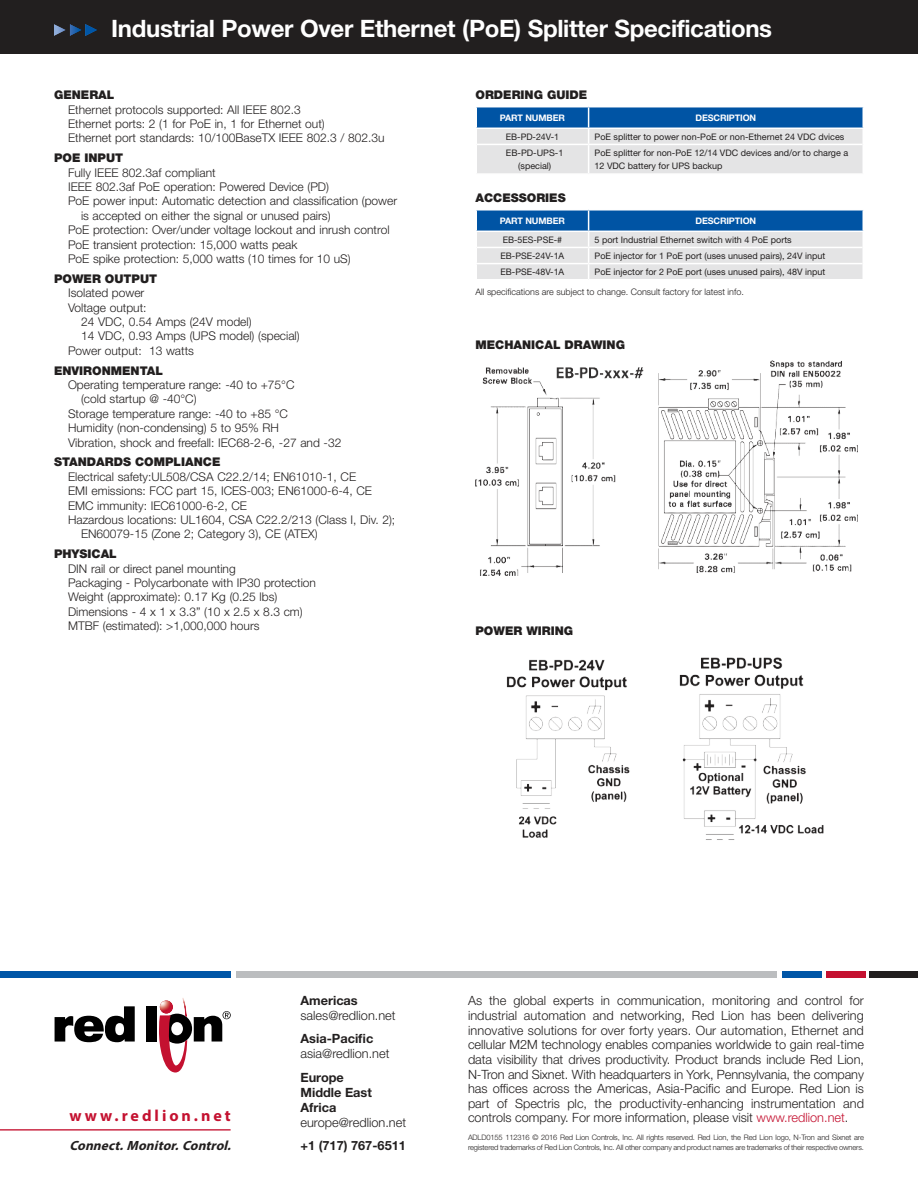
<style>
.page{position:relative;width:918px;height:1188px;background:#fff}
.page>*{position:absolute;margin:0;border:0;box-sizing:border-box;transform-origin:0 0}
.t1{font:700 24px "Helvetica Neue LT Std";letter-spacing:-.015em;color:#fff}
.t2{font:700 16.05px "Myriad Pro";letter-spacing:.185em;color:#c41130}
.t3{font:italic 700 13.35px "Myriad Pro";color:#221f1f}
.t4{font:300 12.75px/14.7px "Helvetica Neue LT Std";color:#221f1f;text-align:justify}
.t5{font:700 12.75px/15px "Helvetica Neue LT Std";color:#221f1f}
.t6{font:300 12px/14.4px "Helvetica Neue LT Std";color:#221f1f}
.t7{font:900 12px "Helvetica Neue LT Std";color:#221f1f}
.t8{font:9px/13.5px "Helvetica Neue LT Std";color:#221f1f;text-align:center}
.t9{font:300 9px "Helvetica Neue LT Std";color:#221f1f}
.t10{font:700 9px "Helvetica Neue LT Std";letter-spacing:-.015em;color:#fff}
.t11{font:300 7.5px/10.5px "Helvetica Neue LT Std";letter-spacing:-.02em;color:#221f1f}
.s1{color:#c41130}
</style>
<div class="page">
<div style="left:0;top:0;width:918px;height:54px;background:#221f1f"></div>
<img style="left:476px;top:361px;width:382px;height:214px">
<img style="left:506px;top:657px;width:318px;height:183px">
<svg style="left:476px;top:107px;width:388px;height:66px;background:#a0b9d2"></svg>
<hr style="left:589px;top:144px;width:274px;height:1px;background:#fff">
<svg style="left:476px;top:211px;width:388px;height:68px;background:#a4bcd4"></svg>
<hr style="left:589px;top:263px;width:274px;height:1px;background:#fff">
<svg style="left:159px;top:1002px;width:72px;height:71px"></svg>
<svg style="left:55px;top:1006px;width:80px;height:36px"></svg>
<div style="left:146px;top:1006px;width:11px;height:36px;background:#000"></div>
<img style="left:181px;top:998px;width:6px;height:19px">
<svg style="left:54px;top:24px;width:43px;height:12px"></svg>
<hr style="left:0;top:1129px;width:231px;height:2px;background:#c41130">
<div style="left:236px;top:971px;width:541px;height:7px;background:#bbbdbf"></div>
<div style="left:0;top:971px;width:231px;height:7px;background:#0056a7"></div>
<div style="left:826px;top:971px;width:39px;height:7px;background:#c41130"></div>
<div style="left:782px;top:971px;width:40px;height:7px;background:#0056a7"></div>
<div style="left:870px;top:971px;width:48px;height:7px;background:#221f1f"></div>
<h1 class="t1" style="left:111px;top:20px;width:662px">Industrial Power Over Ethernet (PoE) Splitter Specifications</h1>
<p class="t7" style="left:54px;top:88px;width:62px">GENERAL</p>
<p class="t6" style="left:68px;top:103px;width:318px">Ethernet protocols supported: All IEEE 802.3<br>Ethernet ports: 2 (1 for PoE in, 1 for Ethernet out)<br>Ethernet port standards: 10/100BaseTX IEEE 802.3 / 802.3u</p>
<p class="t7" style="left:54px;top:151px;width:71px">POE INPUT</p>
<p class="t6" style="left:68px;top:166px;width:149px">Fully IEEE 802.3af compliant</p>
<p class="t6" style="left:68px;top:181px;width:263px">IEEE 802.3af PoE operation: Powered Device (PD)</p>
<p class="t6" style="left:68px;top:195px;width:331px">PoE power input: Automatic detection and classification (power</p>
<p class="t6" style="left:81px;top:209px;width:251px">is accepted on either the signal or unused pairs)</p>
<p class="t6" style="left:68px;top:224px;width:323px">PoE protection: Over/under voltage lockout and inrush control</p>
<p class="t6" style="left:68px;top:238px;width:231px">PoE transient protection: 15,000 watts peak</p>
<p class="t6" style="left:68px;top:253px;width:284px">PoE spike protection: 5,000 watts (10 times for 10 uS)</p>
<p class="t7" style="left:54px;top:272px;width:105px">POWER OUTPUT</p>
<p class="t6" style="left:68px;top:287px;width:78px">Isolated power</p>
<p class="t6" style="left:68px;top:301px;width:80px">Voltage output:</p>
<p class="t6" style="left:81px;top:316px;width:172px">24 VDC, 0.54 Amps (24V model)</p>
<p class="t6" style="left:81px;top:330px;width:220px">14 VDC, 0.93 Amps (UPS model) (special)</p>
<p class="t6" style="left:68px;top:344px;width:128px">Power output: 13 watts</p>
<p class="t7" style="left:54px;top:363px;width:111px">ENVIRONMENTAL</p>
<p class="t6" style="left:68px;top:379px;width:228px">Operating temperature range: -40 to +75°C</p>
<p class="t6" style="left:81px;top:393px;width:117px">(cold startup @ -40°C)</p>
<p class="t6" style="left:68px;top:407px;width:221px">Storage temperature range: -40 to +85 °C</p>
<p class="t6" style="left:68px;top:422px;width:212px">Humidity (non-condensing) 5 to 95% RH</p>
<p class="t6" style="left:68px;top:436px;width:275px">Vibration, shock and freefall: IEC68-2-6, -27 and -32</p>
<p class="t7" style="left:54px;top:455px;width:168px">STANDARDS COMPLIANCE</p>
<p class="t6" style="left:68px;top:470px;width:290px">Electrical safety:UL508/CSA C22.2/14; EN61010-1, CE</p>
<p class="t6" style="left:68px;top:485px;width:306px">EMI emissions: FCC part 15, ICES-003; EN61000-6-4, CE</p>
<p class="t6" style="left:68px;top:499px;width:181px">EMC immunity: IEC61000-6-2, CE</p>
<p class="t6" style="left:68px;top:514px;width:329px">Hazardous locations: UL1604, CSA C22.2/213 (Class I, Div. 2);</p>
<p class="t6" style="left:81px;top:528px;width:238px">EN60079-15 (Zone 2; Category 3), CE (ATEX)</p>
<p class="t7" style="left:54px;top:547px;width:64px">PHYSICAL</p>
<p class="t6" style="left:68px;top:562px;width:250px">DIN rail or direct panel mounting<br>Packaging - Polycarbonate with IP30 protection Weight (approximate): 0.17 Kg (0.25 lbs)<br>Dimensions - 4 x 1 x 3.3” (10 x 2.5 x 8.3 cm)<br>MTBF (estimated): &gt;1,000,000 hours</p>
<p class="t7" style="left:476px;top:88px;width:113px">ORDERING GUIDE</p>
<p class="t10" style="left:500px;top:114px;width:66px">PART NUMBER</p>
<p class="t10" style="left:696px;top:114px;width:62px">DESCRIPTION</p>
<p class="t8" style="left:506px;top:130px;width:55px">EB-PD-24V-1</p>
<p class="t8" style="left:595px;top:130px;width:251px">PoE splitter to power non-PoE or non-Ethernet 24 VDC dvices</p>
<p class="t8" style="left:506px;top:147px;width:59px">EB-PD-UPS-1 (special)</p>
<p class="t8" style="left:595px;top:147px;width:255px;text-align:left">PoE splitter for non-PoE 12/14 VDC devices and/or to charge a<br>12 VDC battery for UPS backup</p>
<p class="t7" style="left:476px;top:191px;width:92px">ACCESSORIES</p>
<p class="t10" style="left:500px;top:217px;width:66px">PART NUMBER</p>
<p class="t10" style="left:696px;top:217px;width:62px">DESCRIPTION</p>
<p class="t8" style="left:503px;top:234px;width:61px">EB-5ES-PSE-#</p>
<p class="t8" style="left:595px;top:234px;width:199px">5 port Industrial Ethernet switch with 4 PoE ports</p>
<p class="t8" style="left:501px;top:250px;width:65px">EB-PSE-24V-1A</p>
<p class="t8" style="left:595px;top:250px;width:232px">PoE injector for 1 PoE port (uses unused pairs), 24V input</p>
<p class="t8" style="left:501px;top:266px;width:65px">EB-PSE-48V-1A</p>
<p class="t8" style="left:595px;top:266px;width:232px">PoE injector for 2 PoE port (uses unused pairs), 48V input</p>
<p class="t9" style="left:476px;top:288px;width:270px">All specifications are subject to change. Consult factory for latest info.</p>
<p class="t7" style="left:476px;top:338px;width:151px">MECHANICAL DRAWING</p>
<p class="t7" style="left:476px;top:624px;width:99px">POWER WIRING</p>
<h2 class="t2" style="left:69px;top:1106px;width:163px">www.redlion.net</h2>
<p class="t3" style="left:69px;top:1138px;width:165px">Connect. Monitor. Control.</p>
<p class="t5" style="left:300px;top:994px;width:59px">Americas</p>
<p class="t4" style="left:300px;top:1010px;width:97px">sales@redlion.net</p>
<p class="t5" style="left:300px;top:1032px;width:74px">Asia-Pacific</p>
<p class="t4" style="left:300px;top:1048px;width:91px">asia@redlion.net</p>
<p class="t5" style="left:300px;top:1071px;width:73px">Europe<br>Middle East<br>Africa</p>
<p class="t4" style="left:300px;top:1116px;width:107px">europe@redlion.net</p>
<p class="t5" style="left:300px;top:1139px;width:107px">+1 (717) 767-6511</p>
<p class="t11" style="left:468px;top:1133px;width:398px">ADLD0155 112316 © 2016 Red Lion Controls, Inc. All rights reserved. Red Lion, the Red Lion logo, N-Tron and Sixnet are registered trademarks of Red Lion Controls, Inc. All other company and product names are trademarks of their respective owners.</p>
<p class="t4" style="left:468px;top:995px;width:398px">As the global experts in communication, monitoring and control for industrial automation and networking, Red Lion has been delivering innovative solutions for over forty years. Our automation, Ethernet and cellular M2M technology enables companies worldwide to gain real-time data visibility that drives productivity. Product brands include Red Lion, N-Tron and Sixnet. With headquarters in York, Pennsylvania, the company has offices across the Americas, Asia-Pacific and Europe. Red Lion is part of Spectris plc, the productivity-enhancing instrumentation and controls company. For more information, please visit <span class="s1">www.redlion.net</span>.</p>
</div>
